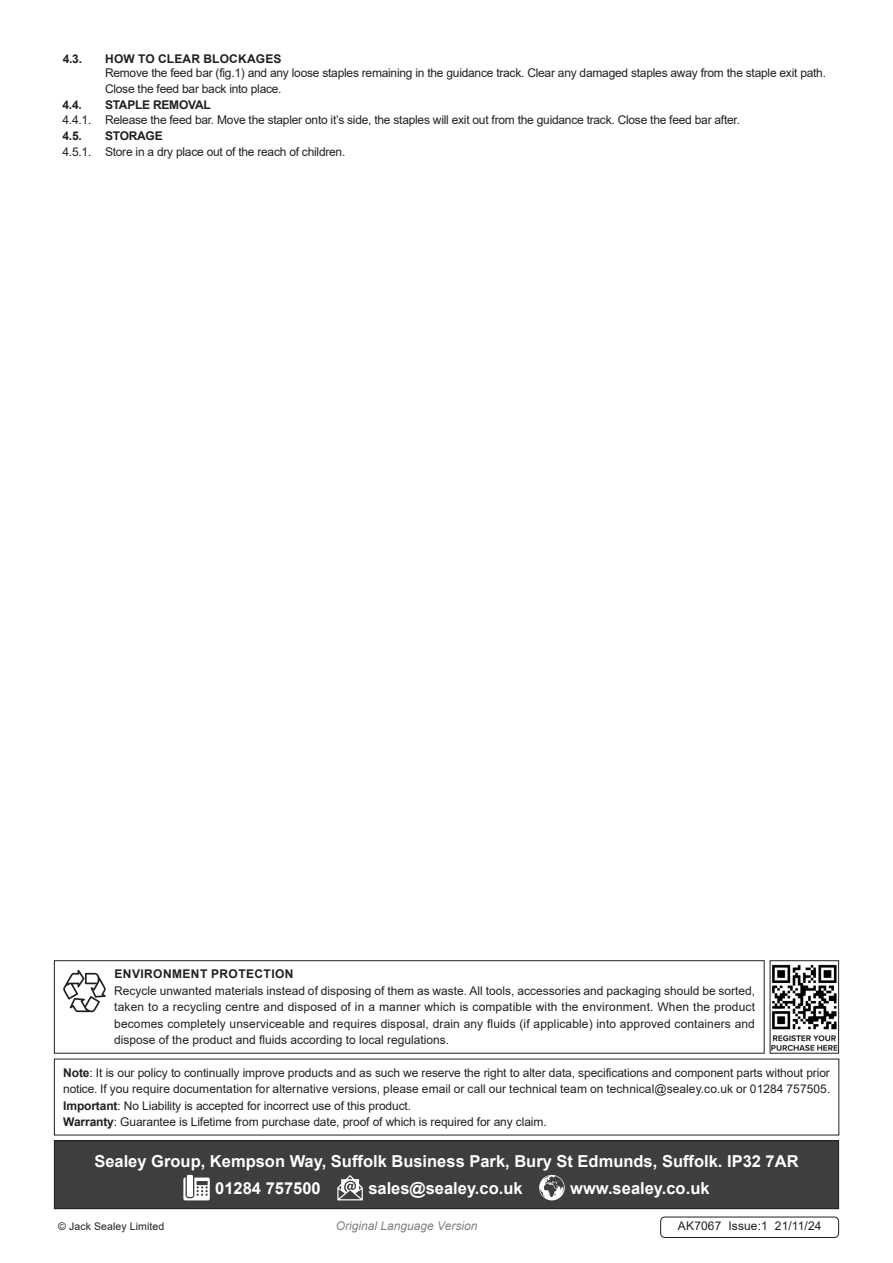
<style>
.page{position:relative;width:893px;height:1263px;background:#fff}
.page>*{position:absolute;margin:0;border:0;box-sizing:border-box;transform-origin:0 0}
.t1{font:700 16.5px "Arial";color:#fff}
.Enviroment_Protection_Body{font:12px/16.5px "Arial";letter-spacing:-.02em;color:#231f20;text-align:justify}
.Important_Notification_Body{font:12px/16.5px "Arial";letter-spacing:-.01em;color:#231f20}
.Body{font:12px/15.8px "Arial";letter-spacing:-.02em;color:#231f20}
.Enviroment_Protection_Header{font:700 12px "Arial";letter-spacing:.015em;color:#231f20}
.t2{font:italic 12px "Arial";color:#808285}
.Body__Footer{font:12px "Arial";letter-spacing:.01em;color:#231f20}
.Enviroment_Protection_Header-2{font:700 12px "Arial";letter-spacing:.035em;color:#231f20}
.Enviroment_Protection_Header-3{font:700 12px "Arial";letter-spacing:-.02em;color:#231f20}
.Body__Justified__7pt{font:10.5px "Arial";letter-spacing:.01em;color:#231f20}
.s1{font-weight:700}
</style>
<div class="page">
<div style="left:660px;top:1217px;width:179px;height:21px;border:1px solid #231f20;border-radius:4px"></div>
<div style="left:54px;top:960px;width:711px;height:93px;border:1px solid #231f20"></div>
<svg style="left:63px;top:970px;width:43px;height:42px"></svg>
<div style="left:54px;top:1140px;width:785px;height:69px;background:#3e3e3f"></div>
<svg style="left:183px;top:1177px;width:27px;height:23px"></svg>
<div style="left:187px;top:1175px;width:6px;height:22px;background:#fff"></div>
<svg style="left:337px;top:1175px;width:26px;height:25px"></svg>
<svg style="left:539px;top:1175px;width:26px;height:25px"></svg>
<div style="left:54px;top:1140px;width:785px;height:69px;border:1px solid #231f20"></div>
<img style="left:772px;top:964px;width:65px;height:87px">
<div style="left:770px;top:960px;width:69px;height:93px;border:1px solid #231f20"></div>
<p class="Enviroment_Protection_Header" style="left:63px;top:50px;width:21px">4.3.</p>
<p class="Enviroment_Protection_Header" style="left:105px;top:50px;width:178px">HOW TO CLEAR BLOCKAGES</p>
<p class="Body" style="left:105px;top:65px;width:722px">Remove the feed bar (fig.1) and any loose staples remaining in the guidance track. Clear any damaged staples away from the staple exit path.<br>Close the feed bar back into place.</p>
<p class="Enviroment_Protection_Header" style="left:63px;top:96px;width:21px">4.4.</p>
<p class="Enviroment_Protection_Header-3" style="left:105px;top:96px;width:107px">STAPLE REMOVAL</p>
<p class="Enviroment_Protection_Body" style="left:63px;top:112px;width:679px">4.4.1. Release the feed bar. Move the stapler onto it’s side, the staples will exit out from the guidance track. Close the feed bar after.</p>
<p class="Enviroment_Protection_Header" style="left:63px;top:127px;width:21px">4.5.</p>
<p class="Enviroment_Protection_Header-3" style="left:105px;top:127px;width:59px">STORAGE</p>
<p class="Enviroment_Protection_Body" style="left:63px;top:143px;width:284px">4.5.1. Store in a dry place out of the reach of children.</p>
<p class="Enviroment_Protection_Header-2" style="left:114px;top:966px;width:181px">ENVIRONMENT PROTECTION</p>
<p class="Enviroment_Protection_Body" style="left:114px;top:982px;width:642px">Recycle unwanted materials instead of disposing of them as waste. All tools, accessories and packaging should be sorted, taken to a recycling centre and disposed of in a manner which is compatible with the environment. When the product becomes completely unserviceable and requires disposal, drain any fluids (if applicable) into approved containers and dispose of the product and fluids according to local regulations.</p>
<p class="Important_Notification_Body" style="left:63px;top:1064px;width:769px"><span class="s1">Note</span>: It is our policy to continually improve products and as such we reserve the right to alter data, specifications and component parts without prior notice. If you require documentation for alternative versions, please email or call our technical team on technical@sealey.co.uk or 01284 757505.</p>
<p class="Important_Notification_Body" style="left:63px;top:1097px;width:349px"><span class="s1">Important</span>: No Liability is accepted for incorrect use of this product.</p>
<p class="Important_Notification_Body" style="left:63px;top:1113px;width:485px"><span class="s1">Warranty</span>: Guarantee is Lifetime from purchase date, proof of which is required for any claim.</p>
<p class="t1" style="left:94px;top:1150px;width:706px">Sealey Group, Kempson Way, Suffolk Business Park, Bury St Edmunds, Suffolk. IP32 7AR</p>
<p class="t1" style="left:215px;top:1176px;width:107px">01284 757500</p>
<p class="t1" style="left:368px;top:1176px;width:156px">sales@sealey.co.uk</p>
<p class="t1" style="left:570px;top:1176px;width:141px">www.sealey.co.uk</p>
<p class="Body__Justified__7pt" style="left:58px;top:1219px;width:108px">© Jack Sealey Limited</p>
<p class="t2" style="left:336px;top:1218px;width:143px">Original Language Version</p>
<p class="Body__Footer" style="left:678px;top:1218px;width:145px">AK7067 Issue:1 21/11/24</p>
</div>
